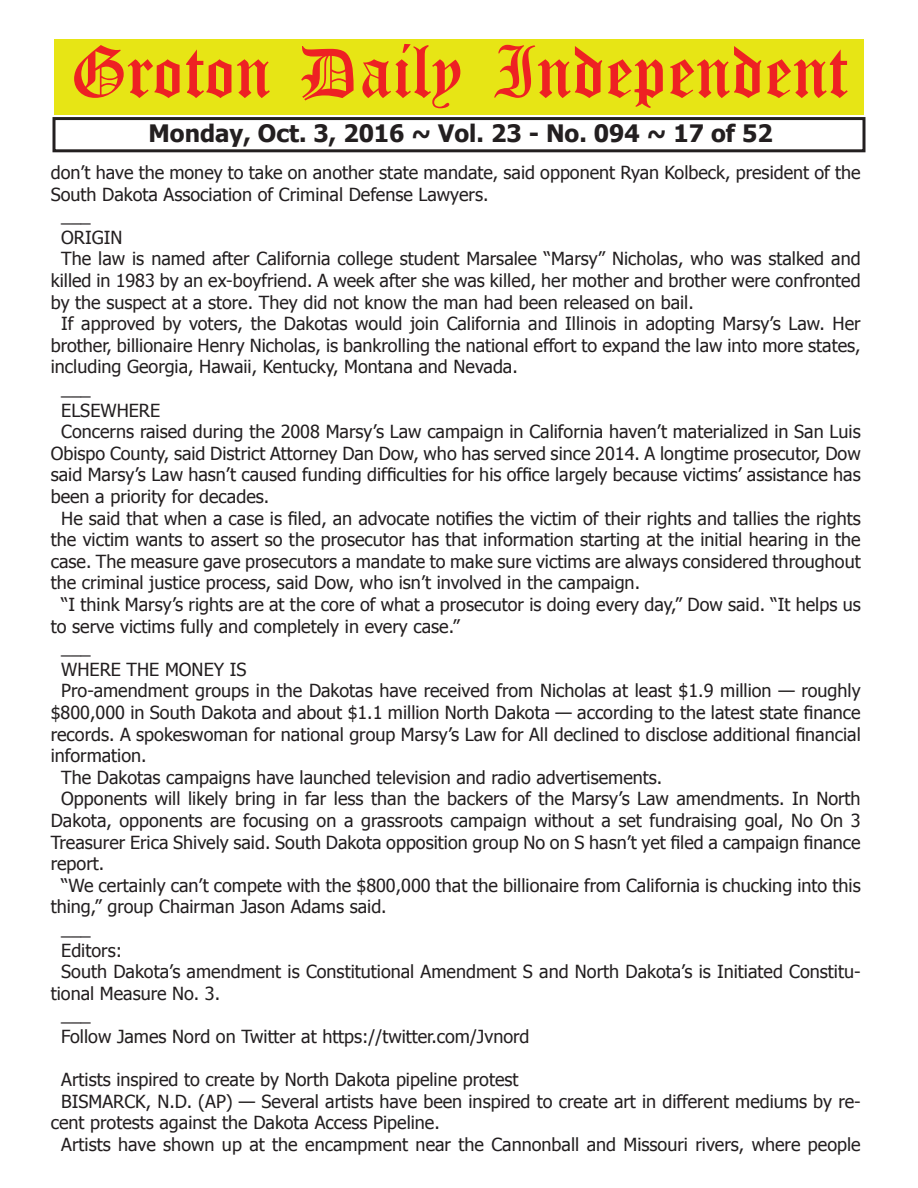
<style>
.page{position:relative;width:918px;height:1188px;background:#fff}
.page>*{position:absolute;margin:0;border:0;box-sizing:border-box;transform-origin:0 0}
.t1{font:54px "Old English Five";color:#ee2123}
.t2{font:700 24px "Tahoma";color:#231f20}
.t3{font:18px "Tahoma";color:#231f20}
</style>
<div class="page">
<div style="left:52px;top:117px;width:814px;height:35px;border:3px solid #231f20"></div>
<div style="left:54px;top:40px;width:810px;height:75px;background:#e7e515"></div>
<h1 class="t1" style="left:70px;top:47px;width:779px">Groton Daily Independent</h1>
<h2 class="t2" style="left:148px;top:116px;width:626px">Monday, Oct. 3, 2016 ~ Vol. 23 - No. 094 ~ 17 of 52</h2>
<p class="t3" style="left:51px;top:160px;width:811px">don’t have the money to take on another state mandate, said opponent Ryan Kolbeck, president of the</p>
<p class="t3" style="left:51px;top:182px;width:439px">South Dakota Association of Criminal Defense Lawyers.</p>
<p class="t3" style="left:61px;top:204px;width:31px">___</p>
<p class="t3" style="left:61px;top:225px;width:63px">ORIGIN</p>
<p class="t3" style="left:61px;top:247px;width:801px">The law is named after California college student Marsalee “Marsy” Nicholas, who was stalked and</p>
<p class="t3" style="left:51px;top:268px;width:811px">killed in 1983 by an ex-boyfriend. A week after she was killed, her mother and brother were confronted</p>
<p class="t3" style="left:51px;top:290px;width:645px">by the suspect at a store. They did not know the man had been released on bail.</p>
<p class="t3" style="left:61px;top:312px;width:801px">If approved by voters, the Dakotas would join California and Illinois in adopting Marsy’s Law. Her</p>
<p class="t3" style="left:51px;top:333px;width:811px">brother, billionaire Henry Nicholas, is bankrolling the national effort to expand the law into more states,</p>
<p class="t3" style="left:51px;top:355px;width:469px">including Georgia, Hawaii, Kentucky, Montana and Nevada.</p>
<p class="t3" style="left:61px;top:376px;width:31px">___</p>
<p class="t3" style="left:61px;top:398px;width:100px">ELSEWHERE</p>
<p class="t3" style="left:61px;top:420px;width:801px">Concerns raised during the 2008 Marsy’s Law campaign in California haven’t materialized in San Luis</p>
<p class="t3" style="left:51px;top:441px;width:811px">Obispo County, said District Attorney Dan Dow, who has served since 2014. A longtime prosecutor, Dow</p>
<p class="t3" style="left:51px;top:463px;width:811px">said Marsy’s Law hasn’t caused funding difficulties for his office largely because victims’ assistance has</p>
<p class="t3" style="left:51px;top:484px;width:220px">been a priority for decades.</p>
<p class="t3" style="left:61px;top:506px;width:801px">He said that when a case is filed, an advocate notifies the victim of their rights and tallies the rights</p>
<p class="t3" style="left:51px;top:528px;width:811px">the victim wants to assert so the prosecutor has that information starting at the initial hearing in the</p>
<p class="t3" style="left:51px;top:549px;width:811px">case. The measure gave prosecutors a mandate to make sure victims are always considered throughout</p>
<p class="t3" style="left:51px;top:571px;width:591px">the criminal justice process, said Dow, who isn’t involved in the campaign.</p>
<p class="t3" style="left:61px;top:592px;width:801px">“I think Marsy’s rights are at the core of what a prosecutor is doing every day,” Dow said. “It helps us</p>
<p class="t3" style="left:51px;top:614px;width:410px">to serve victims fully and completely in every case.”</p>
<p class="t3" style="left:61px;top:636px;width:31px">___</p>
<p class="t3" style="left:61px;top:657px;width:187px">WHERE THE MONEY IS</p>
<p class="t3" style="left:61px;top:679px;width:801px">Pro-amendment groups in the Dakotas have received from Nicholas at least $1.9 million — roughly</p>
<p class="t3" style="left:51px;top:700px;width:811px">$800,000 in South Dakota and about $1.1 million North Dakota — according to the latest state finance</p>
<p class="t3" style="left:51px;top:722px;width:812px">records. A spokeswoman for national group Marsy’s Law for All declined to disclose additional financial</p>
<p class="t3" style="left:51px;top:744px;width:97px">information.</p>
<p class="t3" style="left:61px;top:765px;width:603px">The Dakotas campaigns have launched television and radio advertisements.</p>
<p class="t3" style="left:61px;top:787px;width:801px">Opponents will likely bring in far less than the backers of the Marsy’s Law amendments. In North</p>
<p class="t3" style="left:51px;top:808px;width:811px">Dakota, opponents are focusing on a grassroots campaign without a set fundraising goal, No On 3</p>
<p class="t3" style="left:51px;top:830px;width:811px">Treasurer Erica Shively said. South Dakota opposition group No on S hasn’t yet filed a campaign finance</p>
<p class="t3" style="left:51px;top:852px;width:55px">report.</p>
<p class="t3" style="left:61px;top:873px;width:801px">“We certainly can’t compete with the $800,000 that the billionaire from California is chucking into this</p>
<p class="t3" style="left:51px;top:895px;width:338px">thing,” group Chairman Jason Adams said.</p>
<p class="t3" style="left:61px;top:916px;width:31px">___</p>
<p class="t3" style="left:61px;top:938px;width:62px">Editors:</p>
<p class="t3" style="left:61px;top:960px;width:801px">South Dakota’s amendment is Constitutional Amendment S and North Dakota’s is Initiated Constitu-</p>
<p class="t3" style="left:51px;top:981px;width:171px">tional Measure No. 3.</p>
<p class="t3" style="left:61px;top:1003px;width:31px">___</p>
<p class="t3" style="left:61px;top:1024px;width:470px">Follow James Nord on Twitter at https://twitter.com/Jvnord</p>
<p class="t3" style="left:61px;top:1068px;width:459px">Artists inspired to create by North Dakota pipeline protest</p>
<p class="t3" style="left:61px;top:1089px;width:801px">BISMARCK, N.D. (AP) — Several artists have been inspired to create art in different mediums by re-</p>
<p class="t3" style="left:51px;top:1111px;width:391px">cent protests against the Dakota Access Pipeline.</p>
<p class="t3" style="left:61px;top:1132px;width:801px">Artists have shown up at the encampment near the Cannonball and Missouri rivers, where people</p>
</div>
